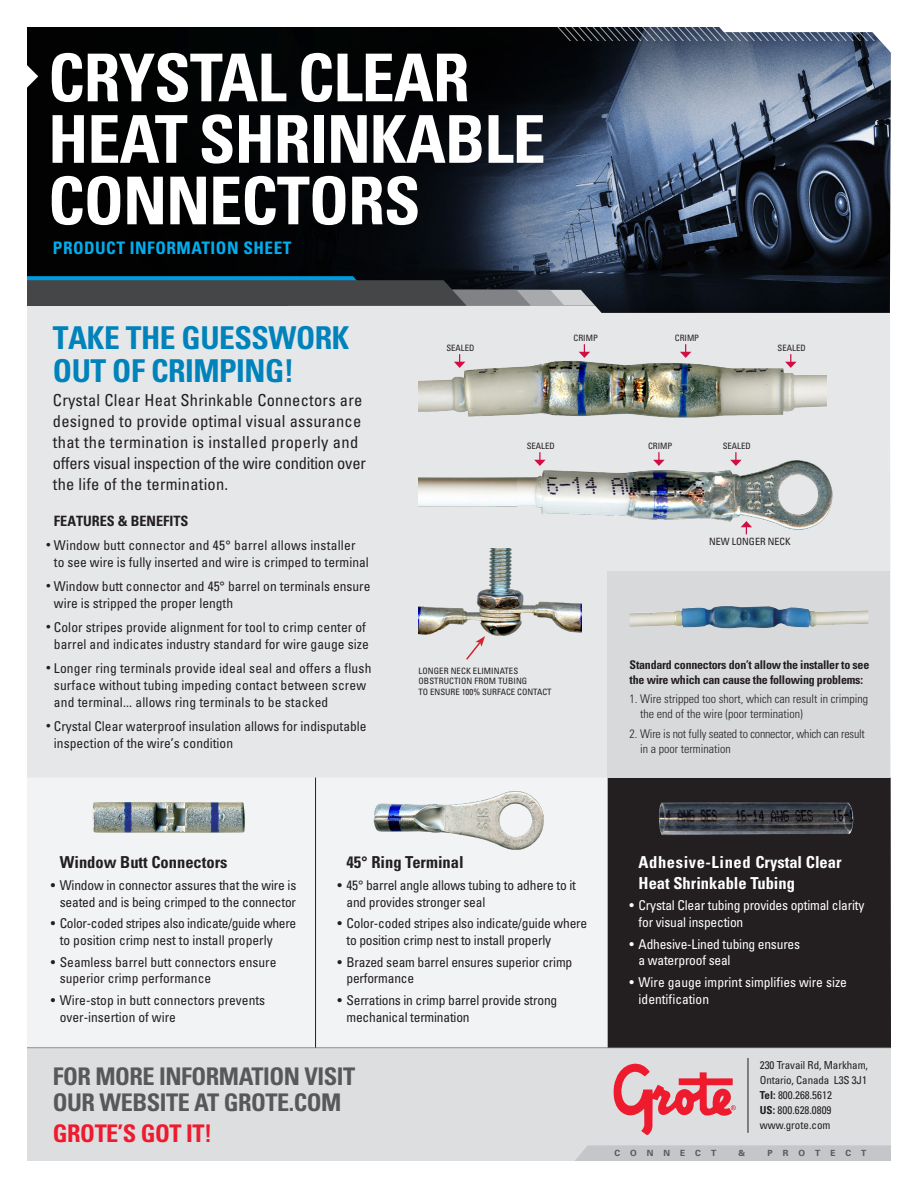
<style>
.page{position:relative;width:918px;height:1188px;background:#fff}
.page>*{position:absolute;margin:0;border:0;box-sizing:border-box;transform-origin:0 0}
.t1{font:700 condensed 66px/61.5px "Univers";letter-spacing:-.015em;color:#fff}
.t2{font:700 condensed 31.5px/33px "Univers";letter-spacing:-.015em;color:#0082ba}
.t3{font:700 condensed 24.3px "Univers";letter-spacing:-.02em;color:#57585a}
.t4{font:700 condensed 24.3px "Univers";letter-spacing:-.02em;color:#ee1a2e}
.t5{font:700 condensed 17.25px "Univers";letter-spacing:.03em;color:#00aeef}
.BODY_COPY{font:condensed 16.5px/21px "Univers";letter-spacing:.015em;color:#231f20}
.t6{font:700 condensed 16.5px "Univers";color:#231f20}
.t7{font:700 condensed 16.5px "Univers";letter-spacing:.035em;color:#fff}
.t8{font:700 condensed 16.5px "Univers";color:#fff}
.t9{font:700 condensed 14.25px "Univers";color:#231f20}
.t10{font:condensed 13.5px/16.5px "Univers";color:#231f20}
.t11{font:condensed 13.5px/16.5px "Univers";letter-spacing:-.015em;color:#fff}
.t12{font:condensed 13.5px/16.5px "Univers";letter-spacing:-.02em;color:#231f20}
.t13{font:300 condensed 12px/15px "Univers LT Std";color:#231f20}
.t14{font:700 condensed 12px/15px "Univers LT Std";letter-spacing:-.02em;color:#231f20}
.t15{font:condensed 10.95px "Univers";letter-spacing:-.005em;color:#231f20}
.t16{font:condensed 10.05px "Univers";color:#231f20}
.t17{font:condensed 8.7px "Univers";color:#231f20}
.t18{font:700 8.55px "Univers";letter-spacing:1.175em;color:#57585a}
.s1{font-size:12px}
.s2{font-weight:700}
</style>
<div class="page">
<div style="left:27px;top:1048px;width:864px;height:113px;background:#dddee0"></div>
<div style="left:27px;top:313px;width:864px;height:465px;background:#e6e7e9"></div>
<div style="left:27px;top:778px;width:581px;height:270px;background:#f2f3f4"></div>
<div style="left:608px;top:778px;width:283px;height:270px;background:#231f20"></div>
<div style="left:575px;top:1145px;width:316px;height:16px;background:#c5c6c9"></div>
<div style="left:608px;top:571px;width:282px;height:207px;background:#d8d9db"></div>
<img style="left:27px;top:27px;width:864px;height:286px">
<svg style="left:613px;top:1064px;width:123px;height:71px"></svg>
<hr style="left:748px;top:1058px;width:1px;height:75px;background:#231f20">
<svg style="left:27px;top:276px;width:568px;height:30px"></svg>
<svg style="left:552px;top:27px;width:339px;height:33px"></svg>
<svg style="left:27px;top:53px;width:11px;height:46px"></svg>
<img style="left:418px;top:359px;width:409px;height:61px">
<svg style="left:579px;top:344px;width:11px;height:14px"></svg>
<img style="left:418px;top:457px;width:433px;height:78px">
<svg style="left:741px;top:521px;width:11px;height:13px"></svg>
<svg style="left:785px;top:354px;width:12px;height:14px"></svg>
<svg style="left:680px;top:344px;width:11px;height:14px"></svg>
<svg style="left:454px;top:354px;width:11px;height:14px"></svg>
<svg style="left:534px;top:452px;width:12px;height:14px"></svg>
<svg style="left:730px;top:452px;width:12px;height:14px"></svg>
<svg style="left:653px;top:452px;width:12px;height:14px"></svg>
<img style="left:418px;top:549px;width:163px;height:93px">
<svg style="left:465px;top:636px;width:20px;height:25px"></svg>
<img style="left:630px;top:606px;width:238px;height:23px">
<img style="left:659px;top:802px;width:195px;height:33px">
<img style="left:92px;top:802px;width:154px;height:31px">
<img style="left:369px;top:780px;width:180px;height:70px">
<hr style="left:315px;top:778px;width:1px;height:270px;background:#231f20">
<p class="t1" style="left:48px;top:46px;width:499px">CRYSTAL CLEAR<br>HEAT SHRINKABLE<br>CONNECTORS</p>
<p class="t5" style="left:53px;top:237px;width:240px">PRODUCT INFORMATION SHEET</p>
<p class="t2" style="left:53px;top:321px;width:298px">TAKE THE GUESSWORK<br>OUT OF CRIMPING!</p>
<p class="BODY_COPY" style="left:53px;top:390px;width:314px">Crystal Clear Heat Shrinkable Connectors are designed to provide optimal visual assurance that the termination is installed properly and offers visual inspection of the wire condition over the life of the termination.</p>
<p class="t17" style="left:446px;top:343px;width:30px">SEALED</p>
<p class="t17" style="left:574px;top:333px;width:26px">CRIMP</p>
<p class="t17" style="left:675px;top:333px;width:26px">CRIMP</p>
<p class="t17" style="left:778px;top:343px;width:30px">SEALED</p>
<p class="t17" style="left:527px;top:441px;width:30px">SEALED</p>
<p class="t17" style="left:648px;top:441px;width:26px">CRIMP</p>
<p class="t17" style="left:723px;top:441px;width:30px">SEALED</p>
<p class="t9" style="left:54px;top:512px;width:136px">FEATURES &amp; BENEFITS</p>
<p class="t10" style="left:54px;top:536px;width:316px;line-height:17.2px;text-indent:-8px"><span class="s1">•</span> Window butt connector and 45° barrel allows installer to see wire is fully inserted and wire is crimped to terminal</p>
<p class="t10" style="left:54px;top:577px;width:318px;line-height:17.2px;text-indent:-8px"><span class="s1">•</span> Window butt connector and 45° barrel on terminals ensure wire is stripped the proper length</p>
<p class="t10" style="left:46px;top:618px;width:324px;line-height:17.2px;text-align:center"><span class="s1">•</span> Color stripes provide alignment for tool to crimp center of barrel and indicates industry standard for wire gauge size</p>
<p class="t10" style="left:54px;top:659px;width:319px;line-height:17.2px;text-indent:-8px"><span class="s1">•</span> Longer ring terminals provide ideal seal and offers a flush surface without tubing impeding contact between screw and terminal... allows ring terminals to be stacked</p>
<p class="t10" style="left:54px;top:717px;width:314px;line-height:17.2px;text-indent:-8px"><span class="s1">•</span> Crystal Clear waterproof insulation allows for indisputable inspection of the wire’s condition</p>
<p class="t17" style="left:418px;top:665px;width:101px">LONGER NECK ELIMINATES</p>
<p class="t17" style="left:418px;top:676px;width:110px">OBSTRUCTION FROM TUBING</p>
<p class="t17" style="left:418px;top:686px;width:135px">TO ENSURE 100% SURFACE CONTACT</p>
<p class="t16" style="left:709px;top:535px;width:83px">NEW LONGER NECK</p>
<p class="t14" style="left:630px;top:657px;width:241px">Standard connectors don’t allow the installer to see the wire which can cause the following problems:</p>
<p class="t13" style="left:640px;top:691px;width:229px;text-indent:-10px">1. Wire stripped too short, which can result in crimping the end of the wire (poor termination)</p>
<p class="t13" style="left:640px;top:726px;width:226px;text-indent:-10px">2. Wire is not fully seated to connector, which can result in a poor termination</p>
<p class="t6" style="left:60px;top:852px;width:169px">Window Butt Connectors</p>
<p class="t10" style="left:51px;top:877px;width:247px;text-align:right">• Window in connector assures that the wire is seated and is being crimped to the connector</p>
<p class="t12" style="left:60px;top:915px;width:238px;text-indent:-9px">• Color-coded stripes also indicate/guide where to position crimp nest to install properly</p>
<p class="t10" style="left:60px;top:953px;width:218px;text-indent:-9px">• Seamless barrel butt connectors ensure superior crimp performance</p>
<p class="t10" style="left:60px;top:992px;width:207px;text-indent:-9px">• Wire-stop in butt connectors prevents over-insertion of wire</p>
<p class="t6" style="left:346px;top:852px;width:119px">45° Ring Terminal</p>
<p class="t10" style="left:347px;top:877px;width:231px;text-indent:-9px">• 45° barrel angle allows tubing to adhere to it and provides stronger seal</p>
<p class="t10" style="left:347px;top:915px;width:242px;text-indent:-9px">• Color-coded stripes also indicate/guide where to position crimp nest to install properly</p>
<p class="t10" style="left:347px;top:953px;width:227px;text-indent:-9px">• Brazed seam barrel ensures superior crimp performance</p>
<p class="t10" style="left:347px;top:992px;width:212px;text-indent:-9px">• Serrations in crimp barrel provide strong mechanical termination</p>
<p class="t3" style="left:53px;top:1061px;width:304px">FOR MORE INFORMATION VISIT</p>
<p class="t3" style="left:53px;top:1087px;width:290px">OUR WEBSITE AT GROTE.COM</p>
<p class="t4" style="left:53px;top:1119px;width:161px">GROTE’S GOT IT!</p>
<p class="t7" style="left:639px;top:852px;width:204px">Adhesive-Lined Crystal Clear</p>
<p class="t8" style="left:639px;top:873px;width:158px">Heat Shrinkable Tubing</p>
<p class="t11" style="left:639px;top:897px;width:227px;text-indent:-9px">• Crystal Clear tubing provides optimal clarity for visual inspection</p>
<p class="t11" style="left:639px;top:935px;width:163px;text-indent:-9px">• Adhesive-Lined tubing ensures a waterproof seal</p>
<p class="t11" style="left:639px;top:974px;width:210px;text-indent:-9px">• Wire gauge imprint simplifies wire size identification</p>
<p class="t15" style="left:760px;top:1058px;width:110px">230 Travail Rd, Markham,</p>
<p class="t15" style="left:760px;top:1073px;width:109px">Ontario, Canada L3S 3J1</p>
<p class="t15" style="left:760px;top:1088px;width:74px"><span class="s2">Tel:</span> 800.268.5612</p>
<p class="t15" style="left:760px;top:1103px;width:73px"><span class="s2">US:</span> 800.628.0809</p>
<p class="t15" style="left:760px;top:1118px;width:72px">www.grote.com</p>
<p class="t18" style="left:615px;top:1148px;width:103px">CONNECT</p>
<p class="t18" style="left:739px;top:1148px;width:8px">&amp;</p>
<p class="t18" style="left:768px;top:1148px;width:100px">PROTECT</p>
</div>
